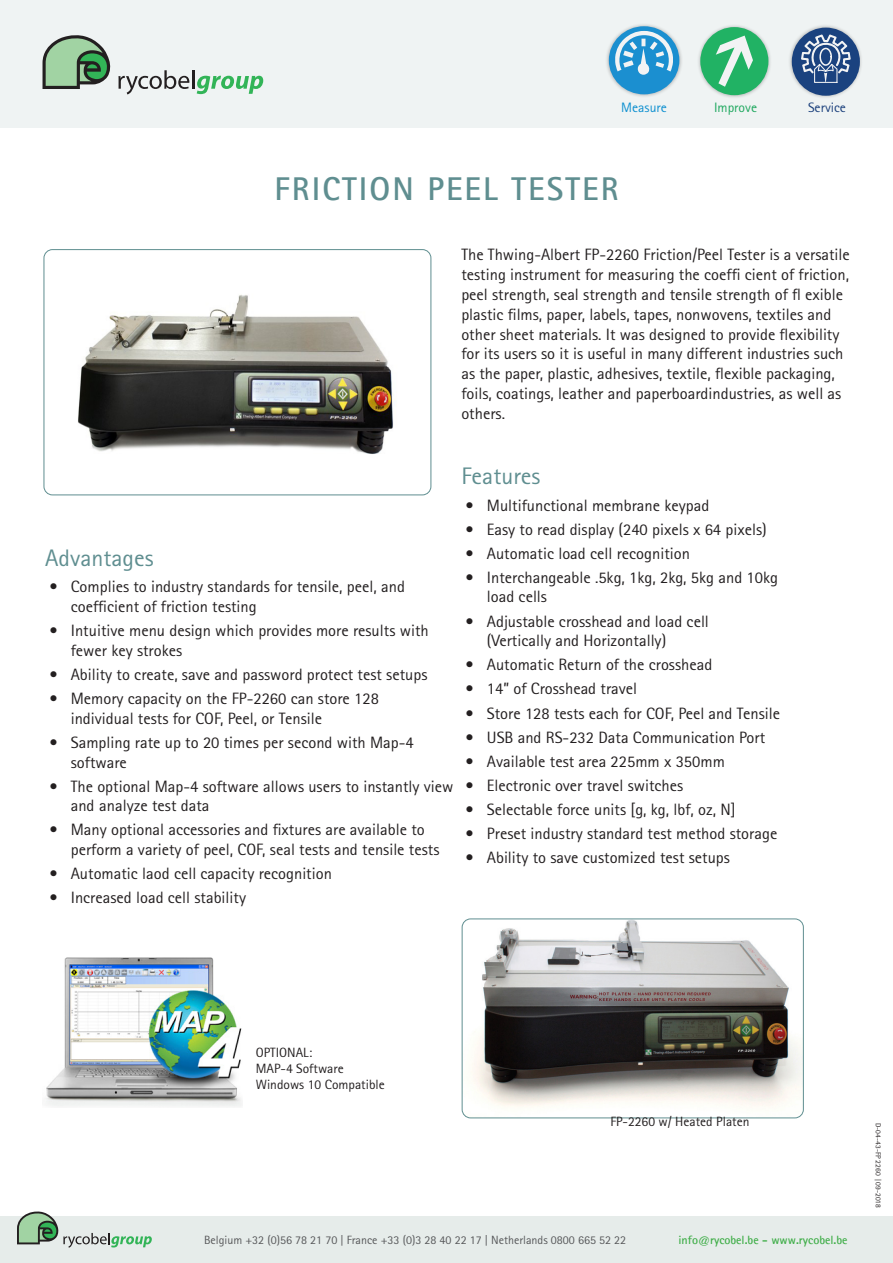
<style>
.page{position:relative;width:893px;height:1263px;background:#fff}
.page>*{position:absolute;margin:0;border:0;box-sizing:border-box;transform-origin:0 0}
.t1{font:700 33px "Rotis Sans Serif";letter-spacing:.065em;color:#5f8e90}
.t2{font:24px "Rotis Sans Serif";color:#5f8e90}
.t3{font:16.5px/19.8px "Rotis Sans Serif";color:#231f20}
.t4{font:13.65px "Rotis Sans Serif";color:#0e90d0}
.t5{font:13.65px "Rotis Sans Serif";color:#1fa85f}
.t6{font:13.65px "Rotis Sans Serif";color:#1b407c}
.Bijschrift{font:13.5px/16.2px "Rotis Sans Serif";color:#231f20}
.t7{font:12px "Rotis Sans Serif";color:#57585a}
.t8{font:700 12px "Rotis Sans Serif";color:#40ae49}
.Productnummer{font:7.5px "Rotis Sans Serif";color:#231f20}
</style>
<div class="page">
<div style="left:0;top:1216px;width:893px;height:47px;background:#e6ecea"></div>
<svg style="left:17px;top:1211px;width:135px;height:37px"></svg>
<div style="left:0;top:0;width:893px;height:128px;background:#eff3f3"></div>
<svg style="left:43px;top:35px;width:68px;height:54px"></svg>
<svg style="left:118px;top:70px;width:145px;height:24px"></svg>
<div style="left:697px;top:24px;width:75px;height:74px;background:#231f20;opacity:.3"></div>
<div style="left:700px;top:27px;width:68px;height:68px;background:#21b264;border-radius:50%"></div>
<svg style="left:716px;top:36px;width:37px;height:51px"></svg>
<div style="left:788px;top:24px;width:75px;height:75px;background:#231f20;opacity:.3"></div>
<div style="left:792px;top:28px;width:68px;height:68px;background:#1a427f;border-radius:50%"></div>
<svg style="left:801px;top:35px;width:57px;height:48px"></svg>
<div style="left:606px;top:23px;width:77px;height:75px;background:#231f20;opacity:.3"></div>
<div style="left:609px;top:26px;width:70px;height:68px;background:#1b8fd0;border-radius:50%"></div>
<svg style="left:615px;top:31px;width:58px;height:44px"></svg>
<img style="left:462px;top:919px;width:341px;height:199px">
<div style="left:462px;top:919px;width:341px;height:199px;border:1px solid #5f8e90;border-radius:9px"></div>
<img style="left:78px;top:295px;width:315px;height:159px">
<div style="left:44px;top:249px;width:387px;height:246px;border:1px solid #5f8e90;border-radius:9px"></div>
<img style="left:46px;top:957px;width:196px;height:150px">
<p class="t4" style="left:621px;top:99px;width:47px">Measure</p>
<p class="t5" style="left:714px;top:99px;width:45px">Improve</p>
<p class="t6" style="left:808px;top:99px;width:40px">Service</p>
<h1 class="t1" style="left:274px;top:168px;width:346px">FRICTION PEEL TESTER</h1>
<p class="t3" style="left:461px;top:245px;width:390px">The Thwing-Albert FP-2260 Friction/Peel Tester is a versatile testing instrument for measuring the coeffi cient of friction, peel strength, seal strength and tensile strength of fl exible plastic films, paper, labels, tapes, nonwovens, textiles and other sheet materials. It was designed to provide flexibility for its users so it is useful in many different industries such as the paper, plastic, adhesives, textile, flexible packaging, foils, coatings, leather and paperboardindustries, as well as others.</p>
<h2 class="t2" style="left:45px;top:544px;width:110px">Advantages</h2>
<p class="t3" style="left:71px;top:576px;width:336px;text-indent:-21px">• Complies to industry standards for tensile, peel, and coefficient of friction testing</p>
<p class="t3" style="left:71px;top:620px;width:359px;text-indent:-21px">• Intuitive menu design which provides more results with fewer key strokes</p>
<p class="t3" style="left:50px;top:664px;width:379px">• Ability to create, save and password protect test setups</p>
<p class="t3" style="left:71px;top:688px;width:310px;text-indent:-21px">• Memory capacity on the FP-2260 can store 128 individual tests for COF, Peel, or Tensile</p>
<p class="t3" style="left:71px;top:732px;width:344px;text-indent:-21px">• Sampling rate up to 20 times per second with Map-4 software</p>
<p class="t3" style="left:71px;top:776px;width:384px;text-indent:-21px">• The optional Map-4 software allows users to instantly view and analyze test data</p>
<p class="t3" style="left:71px;top:820px;width:370px;text-indent:-21px">• Many optional accessories and fixtures are available to perform a variety of peel, COF, seal tests and tensile tests</p>
<p class="t3" style="left:50px;top:864px;width:284px">• Automatic laod cell capacity recognition</p>
<p class="t3" style="left:50px;top:888px;width:198px">• Increased load cell stability</p>
<h2 class="t2" style="left:461px;top:462px;width:81px">Features</h2>
<p class="t3" style="left:466px;top:495px;width:245px">• Multifunctional membrane keypad</p>
<p class="t3" style="left:466px;top:519px;width:303px">• Easy to read display (240 pixels x 64 pixels)</p>
<p class="t3" style="left:466px;top:543px;width:226px">• Automatic load cell recognition</p>
<p class="t3" style="left:487px;top:567px;width:293px;text-indent:-21px">• Interchangeable .5kg, 1kg, 2kg, 5kg and 10kg load cells</p>
<p class="t3" style="left:487px;top:611px;width:224px;text-indent:-21px">• Adjustable crosshead and load cell (Vertically and Horizontally)</p>
<p class="t3" style="left:466px;top:655px;width:248px">• Automatic Return of the crosshead</p>
<p class="t3" style="left:466px;top:679px;width:173px">• 14” of Crosshead travel</p>
<p class="t3" style="left:466px;top:703px;width:316px">• Store 128 tests each for COF, Peel and Tensile</p>
<p class="t3" style="left:466px;top:727px;width:301px">• USB and RS-232 Data Communication Port</p>
<p class="t3" style="left:466px;top:751px;width:261px">• Available test area 225mm x 350mm</p>
<p class="t3" style="left:466px;top:775px;width:219px">• Electronic over travel switches</p>
<p class="t3" style="left:466px;top:799px;width:272px">• Selectable force units [g, kg, lbf, oz, N]</p>
<p class="t3" style="left:466px;top:823px;width:313px">• Preset industry standard test method storage</p>
<p class="t3" style="left:466px;top:847px;width:266px">• Ability to save customized test setups</p>
<p class="Bijschrift" style="left:256px;top:1044px;width:130px">OPTIONAL:<br>MAP-4 Software<br>Windows 10 Compatible</p>
<p class="Bijschrift" style="left:610px;top:1113px;width:141px">FP-2260 w/ Heated Platen</p>
<p class="t7" style="left:204px;top:1232px;width:424px">Belgium +32 (0)56 78 21 70 | France +33 (0)3 28 40 22 17 | Netherlands 0800 665 52 22</p>
<p class="t8" style="left:678px;top:1232px;width:171px">info@rycobel.be - www.rycobel.be</p>
<p class="Productnummer" style="left:883px;top:1123px;width:86px;rotate:90deg">D-04-43-FP 2260 | 09-2018</p>
</div>
